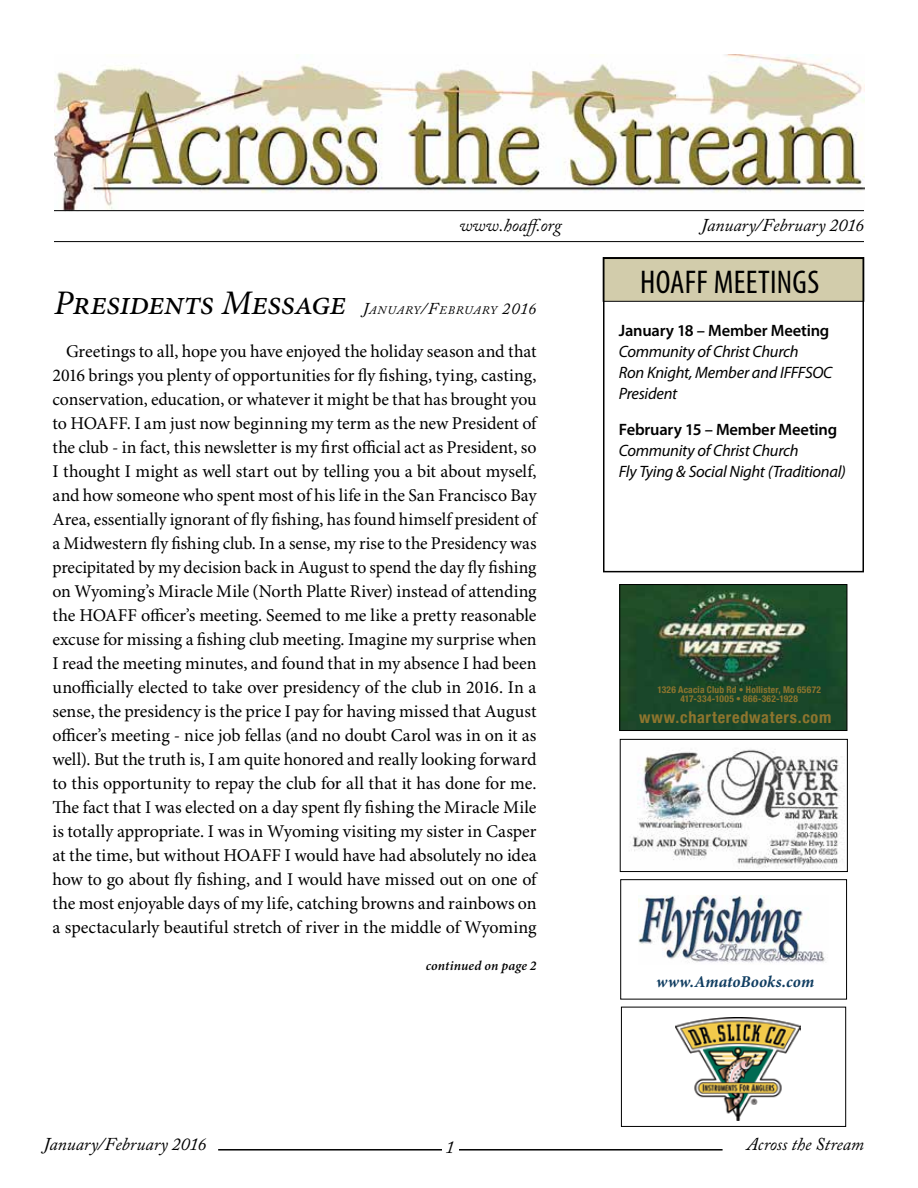
<style>
.page{position:relative;width:918px;height:1188px;background:#fff}
.page>*{position:absolute;margin:0;border:0;box-sizing:border-box;transform-origin:0 0}
.t1{font:italic 34.5px "Minion Pro";letter-spacing:-.015em;color:#000}
.t2{font:condensed 33px "Myriad Pro";letter-spacing:.01em;color:#000}
.t3{font:18px/24px "Minion Pro";color:#000;text-align:justify}
.t4{font:italic 18px "Adobe Caslon Pro";color:#000}
.t5{font:italic 16.5px/21px "Myriad Pro";letter-spacing:-.02em;color:#000}
.t6{font:600 16.5px "Myriad Pro";letter-spacing:-.01em;color:#000}
.t7{font:italic 700 16.5px "Minion Pro";letter-spacing:.005em;color:#103d61}
.t8{font:700 condensed 16.2px "Helvetica Neue";letter-spacing:.045em;color:#8e752e}
.t9{font:italic 600 13.5px "Minion Pro";color:#000}
.t10{font:italic 11.55px "Adobe Caslon Pro";letter-spacing:.07em;color:#000}
.t11{font:700 condensed 9.45px/9.4px "Helvetica Neue";letter-spacing:.025em;color:#8e752e;text-align:center}
.s1{font-size:16.5px}
</style>
<div class="page">
<hr style="left:218px;top:1149px;width:505px;height:2px;background:#000">
<div style="left:442px;top:1140px;width:16px;height:19px;background:#fff"></div>
<img style="left:54px;top:54px;width:810px;height:156px">
<hr style="left:54px;top:210px;width:810px;height:1px;background:#000">
<hr style="left:54px;top:241px;width:810px;height:1px;background:#000">
<img style="left:675px;top:1017px;width:125px;height:103px">
<div style="left:621px;top:1007px;width:225px;height:120px;border:1px solid #000"></div>
<div style="left:603px;top:258px;width:261px;height:43px;background:#d2ccab"></div>
<div style="left:603px;top:257px;width:261px;height:45px;border:1px solid #000"></div>
<div style="left:603px;top:258px;width:261px;height:314px;border:2px solid #000"></div>
<img style="left:621px;top:586px;width:224px;height:143px">
<div style="left:619px;top:584px;width:228px;height:147px;border:1px solid #000"></div>
<img style="left:632px;top:749px;width:213px;height:120px">
<div style="left:620px;top:739px;width:228px;height:133px;border:1px solid #000"></div>
<img style="left:639px;top:896px;width:186px;height:67px">
<div style="left:621px;top:879px;width:226px;height:120px;border:1px solid #000"></div>
<p class="t4" style="left:459px;top:214px;width:104px">www.hoaff.org</p>
<p class="t4" style="left:701px;top:214px;width:164px">January/February 2016</p>
<h1 class="t1" style="left:54px;top:283px;width:294px">Presidents Message</h1>
<p class="t10" style="left:363px;top:304px;width:175px"><span class="s1">J</span>ANUARY<span class="s1">/F</span>EBRUARY <span class="s1">2016</span></p>
<p class="t3" style="left:52px;top:340px;width:486px;text-indent:14px">Greetings to all, hope you have enjoyed the holiday season and that 2016 brings you plenty of opportunities for fly fishing, tying, casting, conservation, education, or whatever it might be that has brought you to HOAFF. I am just now beginning my term as the new President of the club - in fact, this newsletter is my first official act as President, so I thought I might as well start out by telling you a bit about myself, and how someone who spent most of his life in the San Francisco Bay Area, essentially ignorant of fly fishing, has found himself president of a Midwestern fly fishing club. In a sense, my rise to the Presidency was precipitated by my decision back in August to spend the day fly fishing on Wyoming’s Miracle Mile (North Platte River) instead of attending the HOAFF officer’s meeting. Seemed to me like a pretty reasonable excuse for missing a fishing club meeting. Imagine my surprise when I read the meeting minutes, and found that in my absence I had been unofficially elected to take over presidency of the club in 2016. In a sense, the presidency is the price I pay for having missed that August officer’s meeting - nice job fellas (and no doubt Carol was in on it as well). But the truth is, I am quite honored and really looking forward to this opportunity to repay the club for all that it has done for me.<br>The fact that I was elected on a day spent fly fishing the Miracle Mile is totally appropriate. I was in Wyoming visiting my sister in Casper at the time, but without HOAFF I would have had absolutely no idea how to go about fly fishing, and I would have missed out on one of the most enjoyable days of my life, catching browns and rainbows on a spectacularly beautiful stretch of river in the middle of Wyoming</p>
<p class="t9" style="left:426px;top:957px;width:112px">continued on page 2</p>
<h2 class="t2" style="left:640px;top:264px;width:181px">HOAFF MEETINGS</h2>
<p class="t6" style="left:619px;top:322px;width:212px">January 18 – Member Meeting</p>
<p class="t5" style="left:619px;top:342px;width:215px">Community of Christ Church<br>Ron Knight, Member and IFFFSOC<br>President</p>
<p class="t6" style="left:619px;top:421px;width:220px">February 15 – Member Meeting</p>
<p class="t5" style="left:619px;top:441px;width:229px">Community of Christ Church<br>Fly Tying &amp; Social Night (Traditional)</p>
<p class="t11" style="left:657px;top:685px;width:165px">1326 Acacia Club Rd • Hollister, Mo 65672<br>417-334-1005 • 866-362-1928</p>
<p class="t8" style="left:639px;top:708px;width:194px">www.charteredwaters.com</p>
<p class="t7" style="left:656px;top:970px;width:160px">www.AmatoBooks.com</p>
<p class="t4" style="left:44px;top:1134px;width:164px">January/February 2016</p>
<p class="t4" style="left:446px;top:1136px;width:10px">1</p>
<p class="t4" style="left:747px;top:1134px;width:119px">Across the Stream</p>
</div>
